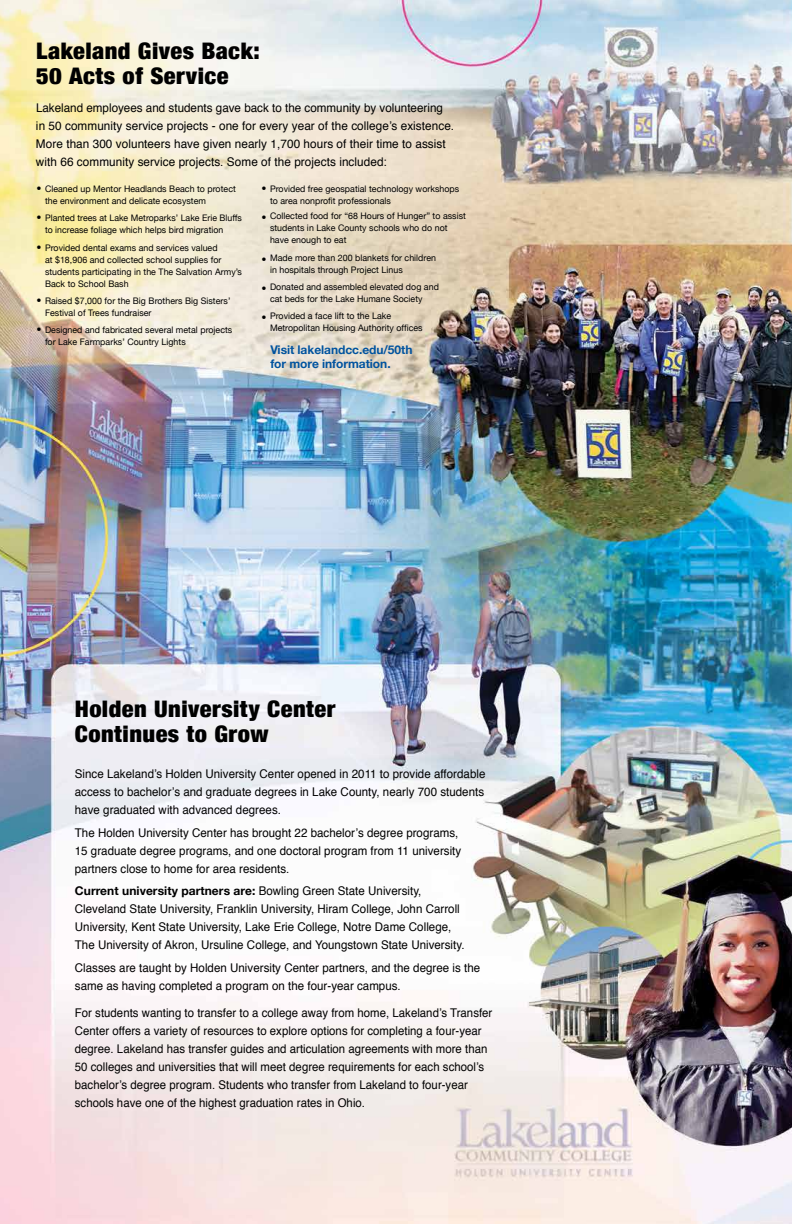
<style>
.page{position:relative;width:792px;height:1224px;background:#fff}
.page>*{position:absolute;margin:0;border:0;box-sizing:border-box;transform-origin:0 0}
.t1{font:900 condensed 22.8px/25px "Helvetica Neue";letter-spacing:.02em;color:#000;scale:1.07 1}
.t2{font:12px/18px "Helvetica";letter-spacing:.005em;color:#000;scale:.96 1}
.t3{font:12px/18px "Helvetica";letter-spacing:.005em;color:#000;scale:.95 1}
.t4{font:12px/18px "Helvetica";letter-spacing:.005em;color:#000}
.t5{font:700 12px "Helvetica Neue";letter-spacing:.005em;color:#000}
.t6{font:700 12px/14px "Helvetica Neue";letter-spacing:-.005em;color:#00539f}
.t7{font:9px/12px "Helvetica Neue";letter-spacing:.005em;color:#000}
.s1{font-weight:700;font-size:16px}
.s2{font-family:"Helvetica";font-weight:400}
</style>
<div class="page">
<img style="left:0;top:0;width:792px;height:1224px">
<h1 class="t1" style="left:36px;top:37px;width:211px">Lakeland Gives Back:<br>50 Acts of Service</h1>
<p class="t4" style="left:36px;top:99px;width:420px">Lakeland employees and students gave back to the community by volunteering in 50 community service projects - one for every year of the college’s existence.<br>More than 300 volunteers have given nearly 1,700 hours of their time to assist with 66 community service projects. Some of the projects included:</p>
<p class="t7" style="left:45px;top:183px;width:192px;text-indent:-9px"><span class="s1">•</span> Cleaned up Mentor Headlands Beach to protect the environment and delicate ecosystem</p>
<p class="t7" style="left:45px;top:213px;width:198px;text-indent:-9px"><span class="s1">•</span> Planted trees at Lake Metroparks’ Lake Erie Bluffs to increase foliage which helps bird migration</p>
<p class="t7" style="left:45px;top:242px;width:199px;text-indent:-9px"><span class="s1">•</span> Provided dental exams and services valued<br>at $18,906 and collected school supplies for students participating in the The Salvation Army’s Back to School Bash</p>
<p class="t7" style="left:45px;top:295px;width:187px;text-indent:-9px"><span class="s1">•</span> Raised $7,000 for the Big Brothers Big Sisters’<br>Festival of Trees fundraiser</p>
<p class="t7" style="left:45px;top:324px;width:189px;text-indent:-9px"><span class="s1">•</span> Designed and fabricated several metal projects for Lake Farmparks’ Country Lights</p>
<p class="t7" style="left:270px;top:183px;width:191px;text-indent:-9px"><span class="s1">•</span> Provided free geospatial technology workshops to area nonprofit professionals</p>
<p class="t7" style="left:270px;top:211px;width:198px;text-indent:-9px"><span class="s1">•</span> Collected food for “68 Hours of Hunger” to assist students in Lake County schools who do not have enough to eat</p>
<p class="t7" style="left:270px;top:252px;width:168px;text-indent:-9px"><span class="s1">•</span> Made more than 200 blankets for children in hospitals through Project Linus</p>
<p class="t7" style="left:270px;top:281px;width:170px;text-indent:-9px"><span class="s1">•</span> Donated and assembled elevated dog and cat beds for the Lake Humane Society</p>
<p class="t7" style="left:270px;top:310px;width:154px;text-indent:-9px"><span class="s1">•</span> Provided a face lift to the Lake<br>Metropolitan Housing Authority offices</p>
<h2 class="t6" style="left:270px;top:343px;width:144px">Visit lakelandcc.edu/50th for more information.</h2>
<h1 class="t1" style="left:75px;top:696px;width:245px">Holden University Center<br>Continues to Grow</h1>
<h2 class="t2" style="left:75px;top:765px;width:429px;text-align:justify">Since Lakeland’s Holden University Center opened in 2011 to provide affordable access to bachelor’s and graduate degrees in Lake County, nearly 700 students have graduated with advanced degrees.</h2>
<h2 class="t2" style="left:75px;top:824px;width:404px">The Holden University Center has brought 22 bachelor’s degree programs,<br>15 graduate degree programs, and one doctoral program from 11 university partners close to home for area residents.</h2>
<h2 class="t5" style="left:75px;top:882px;width:348px">Current university partners are: <span class="s2">Bowling Green State University,</span></h2>
<h2 class="t2" style="left:75px;top:900px;width:407px">Cleveland State University, Franklin University, Hiram College, John Carroll<br>University, Kent State University, Lake Erie College, Notre Dame College,<br>The University of Akron, Ursuline College, and Youngstown State University.</h2>
<h2 class="t2" style="left:75px;top:959px;width:424px">Classes are taught by Holden University Center partners, and the degree is the same as having completed a program on the four-year campus.</h2>
<p class="t3" style="left:75px;top:1004px;width:441px">For students wanting to transfer to a college away from home, Lakeland’s Transfer Center offers a variety of resources to explore options for completing a four-year degree. Lakeland has transfer guides and articulation agreements with more than 50 colleges and universities that will meet degree requirements for each school’s bachelor’s degree program. Students who transfer from Lakeland to four-year schools have one of the highest graduation rates in Ohio.</p>
</div>
